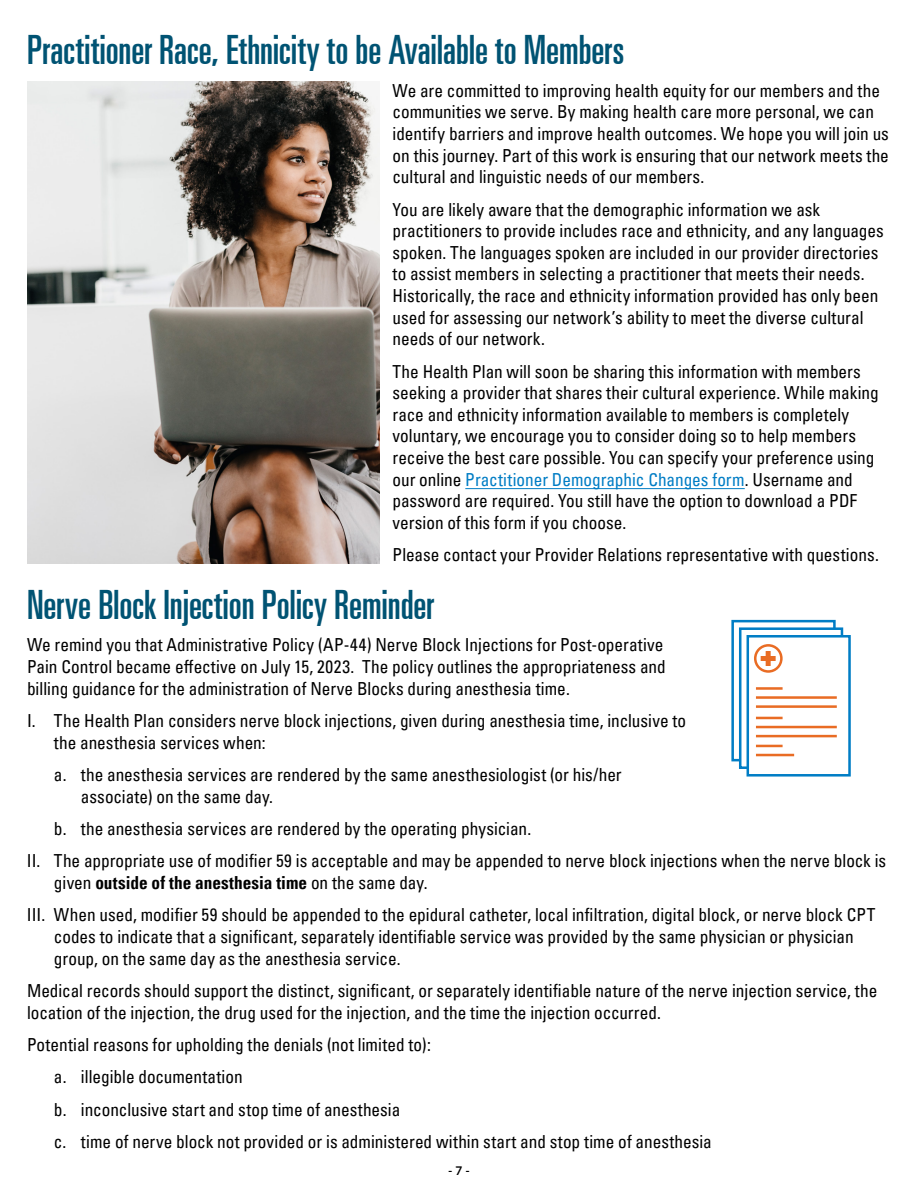
<style>
.page{position:relative;width:918px;height:1188px;background:#fff}
.page>*{position:absolute;margin:0;border:0;box-sizing:border-box;transform-origin:0 0}
.t1{font:40.5px "Univers LT Pro Ult Cond";letter-spacing:-.005em;color:#005373;scale:.96 1}
.t2{font:condensed 18px/21.6px "Univers LT Pro";color:#000;scale:.96 1}
.t3{font:700 12px "Lato";color:#000}
.s1{color:#007dc5}
.s2{font-weight:700}
</style>
<div class="page">
<hr style="left:465px;top:488px;width:280px;height:1px;background:#007dc5">
<img style="left:27px;top:81px;width:352px;height:482px">
<div style="left:731px;top:620px;width:105px;height:141px;border:3px solid #007dc5"></div>
<div style="left:739px;top:627px;width:104px;height:142px;background:#fff;border:3px solid #007dc5"></div>
<div style="left:747px;top:635px;width:104px;height:142px;background:#fff;border:3px solid #007dc5"></div>
<hr style="left:756px;top:687px;width:27px;height:3px;background:#e96c24">
<hr style="left:756px;top:696px;width:81px;height:3px;background:#e96c24">
<hr style="left:756px;top:705px;width:81px;height:3px;background:#e96c24">
<hr style="left:756px;top:717px;width:27px;height:2px;background:#e96c24">
<hr style="left:756px;top:726px;width:81px;height:2px;background:#e96c24">
<hr style="left:756px;top:735px;width:81px;height:2px;background:#e96c24">
<hr style="left:756px;top:745px;width:27px;height:2px;background:#e96c24">
<hr style="left:756px;top:754px;width:38px;height:2px;background:#e96c24">
<svg style="left:761px;top:651px;width:15px;height:15px"></svg>
<div style="left:754px;top:644px;width:29px;height:29px;border:3px solid #e96c24;border-radius:50%"></div>
<h1 class="t1" style="left:27px;top:22px;width:624px">Practitioner Race, Ethnicity to be Available to Members</h1>
<p class="t2" style="left:393px;top:79px;width:519px">We are committed to improving health equity for our members and the communities we serve. By making health care more personal, we can identify barriers and improve health outcomes. We hope you will join us on this journey. Part of this work is ensuring that our network meets the cultural and linguistic needs of our members.</p>
<p class="t2" style="left:393px;top:198px;width:513px">You are likely aware that the demographic information we ask practitioners to provide includes race and ethnicity, and any languages spoken. The languages spoken are included in our provider directories to assist members in selecting a practitioner that meets their needs.<br>Historically, the race and ethnicity information provided has only been used for assessing our network’s ability to meet the diverse cultural needs of our network.</p>
<p class="t2" style="left:393px;top:360px;width:508px">The Health Plan will soon be sharing this information with members seeking a provider that shares their cultural experience. While making race and ethnicity information available to members is completely voluntary, we encourage you to consider doing so to help members receive the best care possible. You can specify your preference using our online <span class="s1">Practitioner Demographic Changes form</span>. Username and password are required. You still have the option to download a PDF version of this form if you choose.</p>
<p class="t2" style="left:393px;top:544px;width:508px">Please contact your Provider Relations representative with questions.</p>
<h1 class="t1" style="left:27px;top:577px;width:426px">Nerve Block Injection Policy Reminder</h1>
<p class="t2" style="left:27px;top:634px;width:667px">We remind you that Administrative Policy (AP-44) Nerve Block Injections for Post-operative<br>Pain Control became effective on July 15, 2023. The policy outlines the appropriateness and billing guidance for the administration of Nerve Blocks during anesthesia time.</p>
<p class="t2" style="left:54px;top:709px;width:660px;text-indent:-27px">I. The Health Plan considers nerve block injections, given during anesthesia time, inclusive to the anesthesia services when:</p>
<p class="t2" style="left:81px;top:763px;width:565px;text-indent:-27px">a. the anesthesia services are rendered by the same anesthesiologist (or his/her associate) on the same day.</p>
<p class="t2" style="left:27px;top:812px;width:897px;line-height:32.4px;text-indent:27px">b. the anesthesia services are rendered by the operating physician.<br>II. The appropriate use of modifier 59 is acceptable and may be appended to nerve block injections when the nerve block is</p>
<p class="t2" style="left:27px;top:866px;width:885px;line-height:32.4px;text-indent:27px">given <span class="s2">outside of the anesthesia time</span> on the same day.<br>III. When used, modifier 59 should be appended to the epidural catheter, local infiltration, digital block, or nerve block CPT</p>
<p class="t2" style="left:54px;top:925px;width:835px">codes to indicate that a significant, separately identifiable service was provided by the same physician or physician group, on the same day as the anesthesia service.</p>
<p class="t2" style="left:27px;top:979px;width:887px">Medical records should support the distinct, significant, or separately identifiable nature of the nerve injection service, the location of the injection, the drug used for the injection, and the time the injection occurred.</p>
<p class="t2" style="left:54px;top:1028px;width:687px;line-height:32.4px;text-indent:-27px">Potential reasons for upholding the denials (not limited to):<br>a. illegible documentation<br>b. inconclusive start and stop time of anesthesia<br>c. time of nerve block not provided or is administered within start and stop time of anesthesia</p>
<p class="t3" style="left:448px;top:1162px;width:23px">- 7 -</p>
</div>
